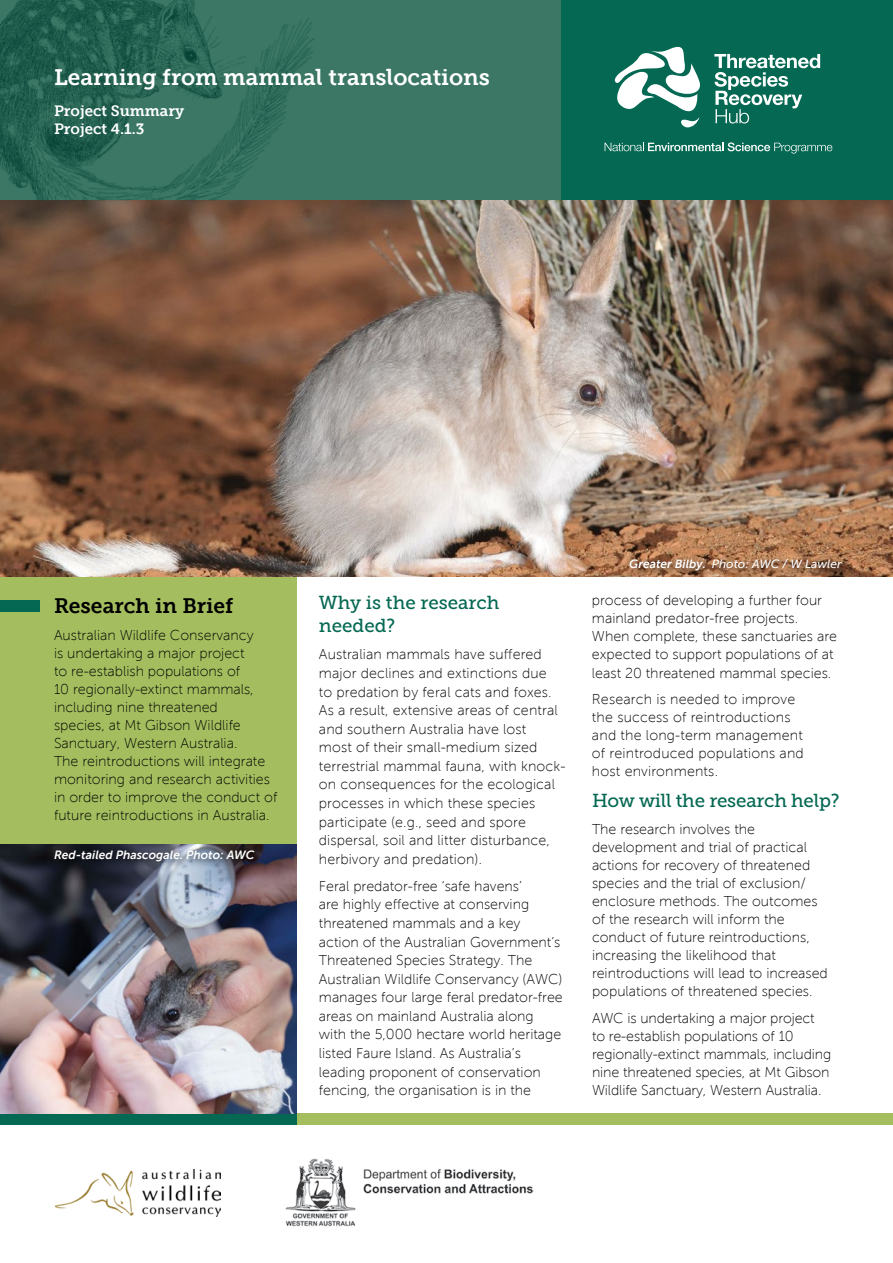
<style>
.page{position:relative;width:893px;height:1263px;background:#fff}
.page>*{position:absolute;margin:0;border:0;box-sizing:border-box;transform-origin:0 0}
.t1{font:22.5px "Museo Slab 700";color:#fff}
.t2{font:21px "Museo Slab 700";color:#000}
.t3{font:18.75px/23.1px "Museo Slab 500";letter-spacing:-.01em;color:#046852}
.t4{font:15px/18px "Museo Slab 700";color:#fff}
.t5{font:14.25px/18px "Museo Sans 100";color:#000}
.t6{font:italic 12px "Museo Sans 500";color:#fff}
.t7{font:italic 12px "Museo Sans 700";color:#fff}
.s1{font-family:"Museo Sans 700"}
</style>
<div class="page">
<div style="left:0;top:0;width:566px;height:201px;background:#3b7764"></div>
<div style="left:0;top:1114px;width:893px;height:11px;background:#a4be5f"></div>
<div style="left:0;top:576px;width:296px;height:538px;background:#a4be5f"></div>
<div style="left:0;top:600px;width:40px;height:11px;background:#046852"></div>
<div style="left:561px;top:0;width:332px;height:201px;background:#046852"></div>
<svg style="left:714px;top:54px;width:106px;height:70px"></svg>
<svg style="left:614px;top:47px;width:86px;height:80px"></svg>
<svg style="left:605px;top:142px;width:227px;height:12px"></svg>
<div style="left:0;top:1114px;width:296px;height:11px;background:#046852"></div>
<img style="left:56px;top:1169px;width:165px;height:48px">
<img style="left:285px;top:1158px;width:248px;height:68px">
<img style="left:0;top:201px;width:893px;height:375px">
<div style="left:625px;top:554px;width:227px;height:27px;background:#000;opacity:.75"></div>
<img style="left:0;top:845px;width:296px;height:269px">
<div style="left:50px;top:845px;width:215px;height:27px;background:#000;opacity:.75"></div>
<img style="left:0;top:0;width:330px;height:201px">
<h1 class="t1" style="left:54px;top:65px;width:438px">Learning from mammal translocations</h1>
<p class="t4" style="left:54px;top:102px;width:132px">Project Summary<br>Project 4.1.3</p>
<h2 class="t2" style="left:54px;top:594px;width:181px">Research in Brief</h2>
<p class="t5" style="left:54px;top:626px;width:225px">Australian Wildlife Conservancy<br>is undertaking a major project<br>to re-establish populations of<br>10 regionally-extinct mammals, including nine threatened<br>species, at Mt Gibson Wildlife Sanctuary, Western Australia.<br>The reintroductions will integrate monitoring and research activities in order to improve the conduct of future reintroductions in Australia.</p>
<p class="t7" style="left:54px;top:848px;width:202px">Red-tailed Phascogale. Photo: AWC</p>
<h3 class="t3" style="left:319px;top:591px;width:182px">Why is the research needed?</h3>
<p class="t5" style="left:319px;top:645px;width:248px;line-height:18.6px">Australian mammals have suffered major declines and extinctions due<br>to predation by feral cats and foxes.<br>As a result, extensive areas of central and southern Australia have lost<br>most of their small-medium sized terrestrial mammal fauna, with knock&shy;on consequences for the ecological processes in which these species participate (e.g., seed and spore dispersal, soil and litter disturbance, herbivory and predation).</p>
<p class="t5" style="left:319px;top:877px;width:245px;line-height:18.6px">Feral predator-free ‘safe havens’<br>are highly effective at conserving threatened mammals and a key action of the Australian Government’s Threatened Species Strategy. The Australian Wildlife Conservancy (AWC) manages four large feral predator-free areas on mainland Australia along with the 5,000 hectare world heritage listed Faure Island. As Australia’s leading proponent of conservation fencing, the organisation is in the</p>
<p class="t6" style="left:629px;top:557px;width:214px"><span class="s1">Greater Bilby.</span> Photo: AWC / W Lawler</p>
<p class="t5" style="left:592px;top:592px;width:246px">process of developing a further four mainland predator-free projects.<br>When complete, these sanctuaries are expected to support populations of at least 20 threatened mammal species.</p>
<p class="t5" style="left:592px;top:690px;width:213px">Research is needed to improve the success of reintroductions and the long-term management of reintroduced populations and host environments.</p>
<h3 class="t3" style="left:592px;top:789px;width:249px">How will the research help?</h3>
<p class="t5" style="left:592px;top:820px;width:237px">The research involves the development and trial of practical actions for recovery of threatened species and the trial of exclusion/ enclosure methods. The outcomes of the research will inform the conduct of future reintroductions, increasing the likelihood that reintroductions will lead to increased populations of threatened species.</p>
<p class="t5" style="left:592px;top:1009px;width:241px">AWC is undertaking a major project to re-establish populations of 10 regionally-extinct mammals, including nine threatened species, at Mt Gibson Wildlife Sanctuary, Western Australia.</p>
</div>
